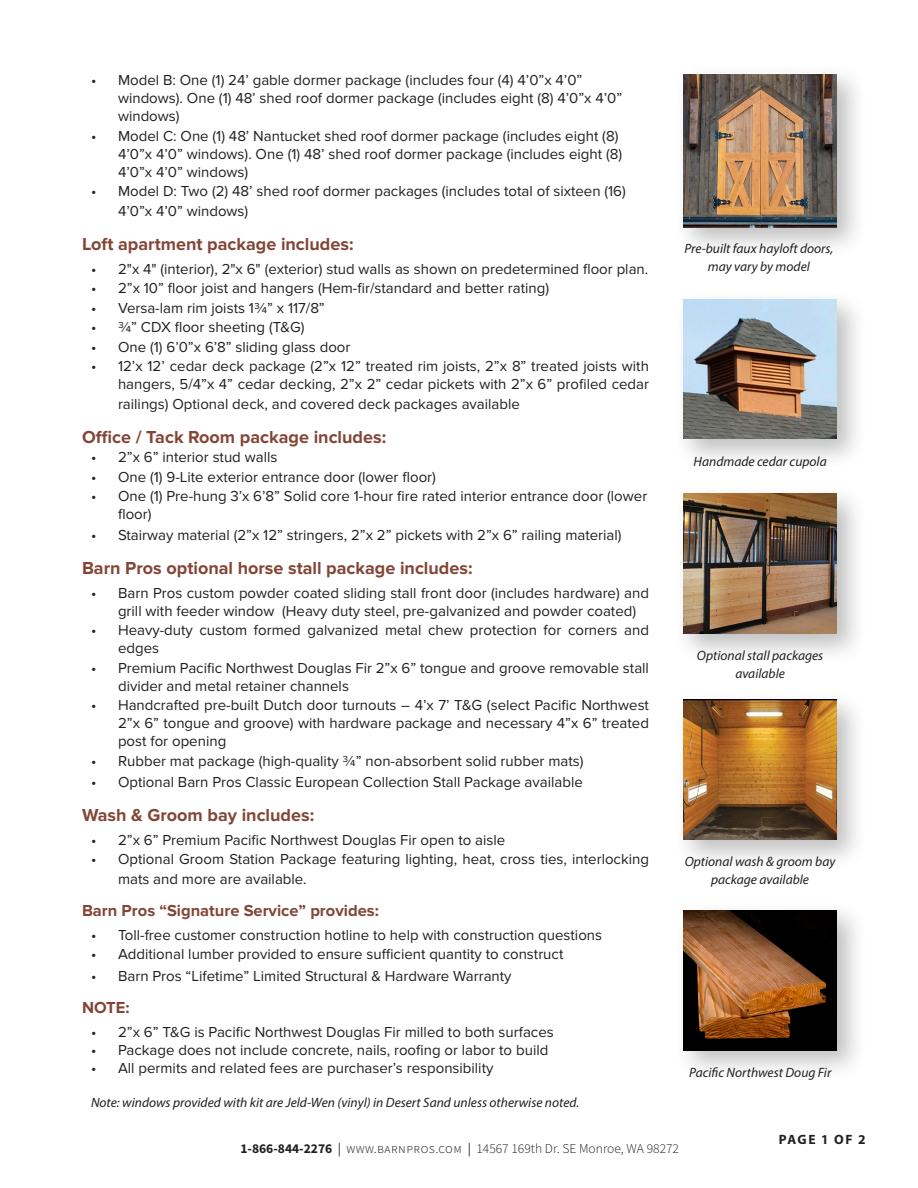
<style>
.page{position:relative;width:918px;height:1188px;background:#fff}
.page>*{position:absolute;margin:0;border:0;box-sizing:border-box;transform-origin:0 0}
.subhead{font:700 18px "Proxima Nova";color:#824637}
.subhead-2{font:700 16.5px "Proxima Nova";color:#824637}
.t1{font:15px/18px "Proxima Nova";color:#231f20}
.Bulleted_items{font:italic 13.5px/18px "Myriad Pro";color:#231f20;text-align:center}
.t2{font:300 13.5px "Source Sans Pro";color:#231f20}
.t3{font:700 13.5px "Myriad Pro";letter-spacing:.105em;color:#231f20}
.s1{font-weight:700}
.s2{font-weight:400}
</style>
<div class="page">
<div style="left:674px;top:63px;width:194px;height:195px;background:#231f20;opacity:.29"></div>
<img style="left:684px;top:75px;width:153px;height:152px">
<div style="left:674px;top:289px;width:194px;height:181px;background:#231f20;opacity:.29"></div>
<img style="left:684px;top:299px;width:153px;height:140px">
<div style="left:674px;top:484px;width:194px;height:180px;background:#231f20;opacity:.29"></div>
<img style="left:684px;top:494px;width:153px;height:140px">
<div style="left:674px;top:690px;width:193px;height:180px;background:#231f20;opacity:.29"></div>
<img style="left:683px;top:700px;width:153px;height:140px">
<div style="left:674px;top:901px;width:194px;height:180px;background:#231f20;opacity:.29"></div>
<img style="left:684px;top:910px;width:153px;height:140px">
<p class="t1" style="left:118px;top:72px;width:506px;text-indent:-27px">• Model B: One (1) 24’ gable dormer package (includes four (4) 4’0”x 4’0” windows). One (1) 48’ shed roof dormer package (includes eight (8) 4’0”x 4’0” windows)</p>
<p class="t1" style="left:118px;top:127px;width:506px;text-indent:-27px">• Model C: One (1) 48’ Nantucket shed roof dormer package (includes eight (8)<br>4’0”x 4’0” windows). One (1) 48’ shed roof dormer package (includes eight (8)<br>4’0”x 4’0” windows)</p>
<p class="t1" style="left:118px;top:182px;width:509px;line-height:19.8px;text-indent:-27px">• Model D: Two (2) 48’ shed roof dormer packages (includes total of sixteen (16)<br>4’0”x 4’0” windows)</p>
<p class="subhead" style="left:82px;top:233px;width:273px">Loft apartment package includes:</p>
<p class="t1" style="left:91px;top:260px;width:559px">• 2"x 4" (interior), 2"x 6" (exterior) stud walls as shown on predetermined floor plan.</p>
<p class="t1" style="left:91px;top:280px;width:460px">• 2”x 10” floor joist and hangers (Hem-fir/standard and better rating)</p>
<p class="t1" style="left:91px;top:299px;width:235px">• Versa-lam rim joists 1¾” x 117/8”</p>
<p class="t1" style="left:91px;top:319px;width:215px">• ¾” CDX floor sheeting (T&amp;G)</p>
<p class="t1" style="left:91px;top:338px;width:261px">• One (1) 6’0”x 6’8” sliding glass door</p>
<p class="t1" style="left:91px;top:358px;width:560px;text-align:right">• 12’x 12’ cedar deck package (2”x 12” treated rim joists, 2”x 8” treated joists with hangers, 5/4”x 4” cedar decking, 2”x 2” cedar pickets with 2”x 6” profiled cedar</p>
<p class="t1" style="left:118px;top:396px;width:403px">railings) Optional deck, and covered deck packages available</p>
<p class="subhead" style="left:82px;top:426px;width:306px">Office / Tack Room package includes:</p>
<p class="t1" style="left:91px;top:449px;width:188px">• 2”x 6” interior stud walls</p>
<p class="t1" style="left:91px;top:468px;width:346px">• One (1) 9-Lite exterior entrance door (lower floor)</p>
<p class="t1" style="left:118px;top:488px;width:531px;text-indent:-27px">• One (1) Pre-hung 3’x 6’8” Solid core 1-hour fire rated interior entrance door (lower floor)</p>
<p class="t1" style="left:91px;top:527px;width:532px">• Stairway material (2”x 12” stringers, 2”x 2” pickets with 2”x 6” railing material)</p>
<p class="subhead" style="left:82px;top:558px;width:392px">Barn Pros optional horse stall package includes:</p>
<p class="t1" style="left:118px;top:585px;width:532px;text-indent:-27px">• Barn Pros custom powder coated sliding stall front door (includes hardware) and grill with feeder window (Heavy duty steel, pre-galvanized and powder coated)</p>
<p class="t1" style="left:118px;top:622px;width:532px;text-indent:-27px">• Heavy-duty custom formed galvanized metal chew protection for corners and edges</p>
<p class="t1" style="left:118px;top:660px;width:532px;text-indent:-27px">• Premium Pacific Northwest Douglas Fir 2”x 6” tongue and groove removable stall divider and metal retainer channels</p>
<p class="t1" style="left:118px;top:697px;width:533px;text-align:justify;text-indent:-27px">• Handcrafted pre-built Dutch door turnouts – 4’x 7’ T&amp;G (select Pacific Northwest 2”x 6” tongue and groove) with hardware package and necessary 4”x 6” treated post for opening</p>
<p class="t1" style="left:91px;top:753px;width:494px">• Rubber mat package (high-quality ¾” non-absorbent solid rubber mats)</p>
<p class="t1" style="left:91px;top:774px;width:493px">• Optional Barn Pros Classic European Collection Stall Package available</p>
<p class="subhead" style="left:82px;top:805px;width:234px">Wash &amp; Groom bay includes:</p>
<p class="t1" style="left:91px;top:831px;width:416px">• 2”x 6” Premium Pacific Northwest Douglas Fir open to aisle</p>
<p class="t1" style="left:118px;top:850px;width:533px;line-height:19.8px;text-indent:-27px">• Optional Groom Station Package featuring lighting, heat, cross ties, interlocking mats and more are available.</p>
<p class="subhead-2" style="left:82px;top:901px;width:298px">Barn Pros “Signature Service” provides:</p>
<p class="t1" style="left:91px;top:927px;width:513px">• Toll-free customer construction hotline to help with construction questions</p>
<p class="t1" style="left:91px;top:946px;width:474px">• Additional lumber provided to ensure sufficient quantity to construct</p>
<p class="t1" style="left:91px;top:967px;width:422px">• Barn Pros “Lifetime” Limited Structural &amp; Hardware Warranty</p>
<p class="subhead-2" style="left:82px;top:998px;width:49px">NOTE:</p>
<p class="t1" style="left:91px;top:1023px;width:464px">• 2”x 6” T&amp;G is Pacific Northwest Douglas Fir milled to both surfaces</p>
<p class="t1" style="left:91px;top:1041px;width:459px">• Package does not include concrete, nails, roofing or labor to build</p>
<p class="t1" style="left:91px;top:1059px;width:404px">• All permits and related fees are purchaser’s responsibility</p>
<p class="Bulleted_items" style="left:91px;top:1093px;width:490px">Note: windows provided with kit are Jeld-Wen (vinyl) in Desert Sand unless otherwise noted.</p>
<p class="Bulleted_items" style="left:685px;top:239px;width:150px">Pre-built faux hayloft doors, may vary by model</p>
<p class="Bulleted_items" style="left:694px;top:452px;width:135px">Handmade cedar cupola</p>
<p class="Bulleted_items" style="left:697px;top:647px;width:128px">Optional stall packages available</p>
<p class="Bulleted_items" style="left:685px;top:853px;width:152px">Optional wash &amp; groom bay package available</p>
<p class="Bulleted_items" style="left:689px;top:1063px;width:144px">Pacific Northwest Doug Fir</p>
<p class="t2" style="left:240px;top:1140px;width:440px"><span class="s1">1-866-844-2276</span> <span class="s2">|</span> www.barnpros.com <span class="s2">|</span> 14567 169th Dr. SE Monroe, WA 98272</p>
<p class="t3" style="left:779px;top:1131px;width:88px">PAGE 1 OF 2</p>
</div>
